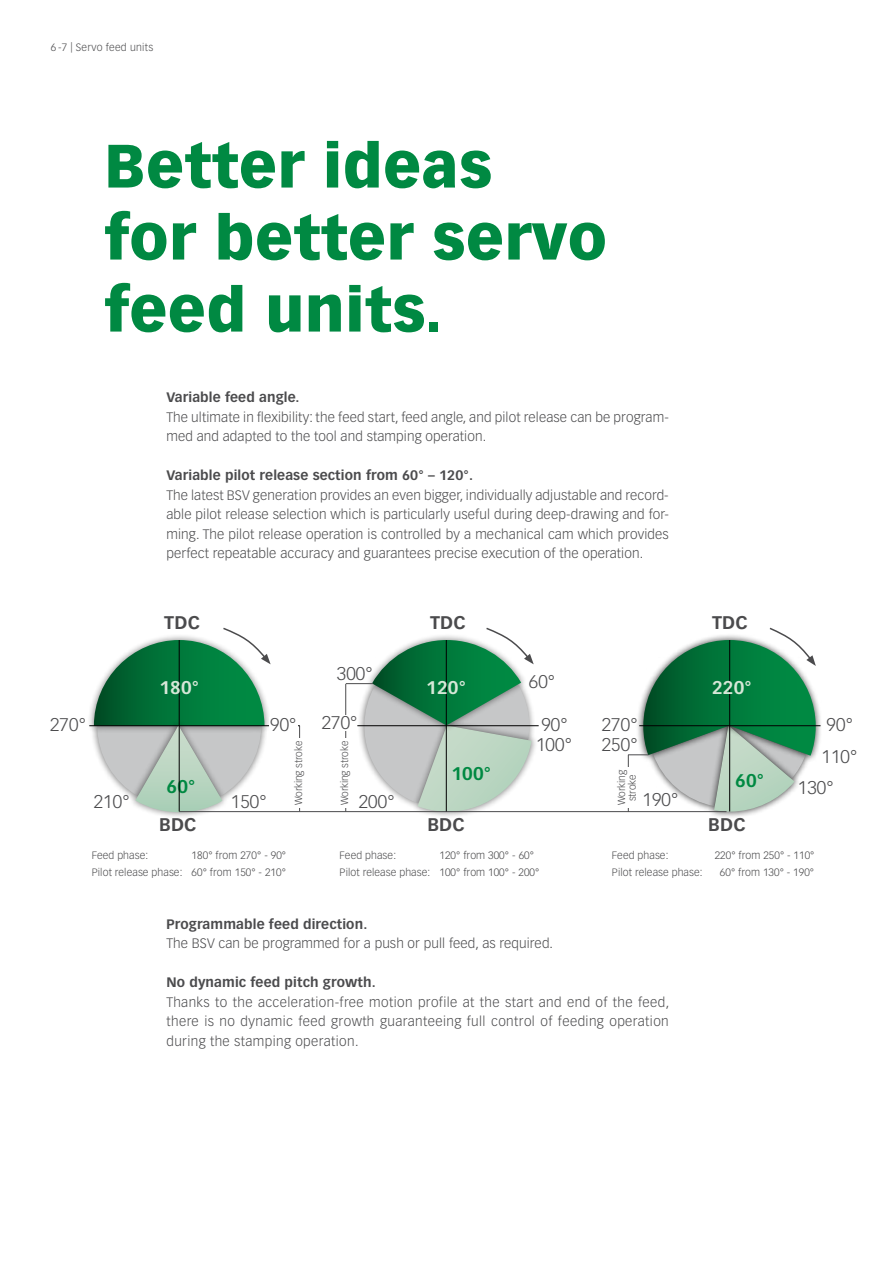
<style>
.page{position:relative;width:893px;height:1263px;background:#fff}
.page>*{position:absolute;margin:0;border:0;box-sizing:border-box;transform-origin:0 0}
.t1{font:900 60px/72px "Vectora LT Std";letter-spacing:.01em;color:#008942}
.t2{font:300 18px/31px "Vectora LT Std";letter-spacing:.01em;color:#4b4b4d}
.t3{font:700 18px "Vectora LT Std";letter-spacing:.01em;color:#4b4b4d}
.t4{font:700 18px "Vectora LT Std";letter-spacing:.01em;color:#d6e7d7}
.t5{font:700 18px "Vectora LT Std";letter-spacing:.01em;color:#008942}
.t6{font:300 13.5px/19.5px "Vectora LT Std";letter-spacing:.01em;color:#4b4b4d;text-align:justify}
.t7{font:700 13.5px "Vectora LT Std";letter-spacing:.01em;color:#4b4b4d}
.t8{font:300 10.5px/17px "Vectora LT Std";letter-spacing:.01em;color:#4b4b4d;text-align:right}
.t9{font:300 10.2px/10.5px "Vectora LT Std";letter-spacing:-.01em;color:#4b4b4d;text-align:center}
</style>
<div class="page">
<div style="left:708px;top:719px;width:93px;height:99px;background:#000;opacity:.75"></div>
<div style="left:636px;top:633px;width:186px;height:129px;background:#000;opacity:.75"></div>
<svg style="left:628px;top:627px;width:188px;height:185px"></svg>
<div style="left:412px;top:719px;width:126px;height:99px;background:#000;opacity:.5"></div>
<hr style="left:345px;top:684px;width:1px;height:128px;background:#4b4b4d">
<svg style="left:346px;top:627px;width:188px;height:184px"></svg>
<div style="left:86px;top:633px;width:185px;height:100px;background:#000;opacity:.5"></div>
<div style="left:129px;top:720px;width:99px;height:99px;background:#000;opacity:.5"></div>
<div style="left:322px;top:715px;width:35px;height:16px;background:#fff"></div>
<hr style="left:299px;top:726px;width:1px;height:85px;background:#4b4b4d">
<div style="left:294px;top:738px;width:9px;height:70px;background:#fff"></div>
<div style="left:340px;top:738px;width:9px;height:70px;background:#fff"></div>
<div style="left:617px;top:767px;width:19px;height:41px;background:#fff"></div>
<svg style="left:94px;top:627px;width:177px;height:185px"></svg>
<hr style="left:179px;top:811px;width:547px;height:1px;background:#4b4b4d">
<hr style="left:179px;top:640px;width:1px;height:171px;background:#000">
<hr style="left:89px;top:725px;width:211px;height:1px;background:#000">
<hr style="left:357px;top:725px;width:182px;height:1px;background:#000">
<hr style="left:639px;top:725px;width:181px;height:1px;background:#000">
<hr style="left:446px;top:640px;width:1px;height:171px;background:#000">
<hr style="left:729px;top:640px;width:1px;height:171px;background:#000">
<div style="left:269px;top:717px;width:29px;height:14px;background:#fff"></div>
<p class="t8" style="left:51px;top:39px;width:104px">6 -7 | Servo feed units</p>
<h1 class="t1" style="left:104px;top:130px;width:504px">Better ideas<br>for better servo feed units.</h1>
<p class="t7" style="left:166px;top:389px;width:134px">Variable feed angle.</p>
<p class="t6" style="left:166px;top:407px;width:504px">The ultimate in flexibility: the feed start, feed angle, and pilot release can be program&shy;med and adapted to the tool and stamping operation.</p>
<p class="t7" style="left:166px;top:467px;width:308px">Variable pilot release section from 60° – 120°.</p>
<p class="t6" style="left:166px;top:485px;width:504px">The latest BSV generation provides an even bigger, individually adjustable and record&shy;able pilot release selection which is particularly useful during deep-drawing and for&shy;ming. The pilot release operation is controlled by a mechanical cam which provides perfect repeatable accuracy and guarantees precise execution of the operation.</p>
<h2 class="t3" style="left:164px;top:612px;width:37px">TDC</h2>
<h2 class="t3" style="left:430px;top:612px;width:37px">TDC</h2>
<h2 class="t3" style="left:712px;top:612px;width:37px">TDC</h2>
<h2 class="t2" style="left:337px;top:659px;width:37px">300°</h2>
<h2 class="t2" style="left:529px;top:666px;width:28px">60°</h2>
<h2 class="t4" style="left:159px;top:677px;width:41px">180°</h2>
<h2 class="t4" style="left:426px;top:677px;width:41px">120°</h2>
<h2 class="t4" style="left:712px;top:677px;width:41px">220°</h2>
<h2 class="t2" style="left:270px;top:710px;width:28px">90°</h2>
<h2 class="t2" style="left:50px;top:710px;width:37px">270°</h2>
<h2 class="t2" style="left:322px;top:708px;width:37px">270°</h2>
<h2 class="t2" style="left:541px;top:710px;width:28px">90°</h2>
<h2 class="t2" style="left:602px;top:710px;width:37px">270°</h2>
<h2 class="t2" style="left:827px;top:710px;width:28px">90°</h2>
<h2 class="t2" style="left:94px;top:787px;width:37px">210°</h2>
<h2 class="t5" style="left:167px;top:775px;width:30px">60°</h2>
<h2 class="t3" style="left:159px;top:814px;width:39px">BDC</h2>
<h2 class="t2" style="left:231px;top:787px;width:37px">150°</h2>
<p class="t9" style="left:294px;top:805px;width:66px;rotate:-90deg">Working stroke</p>
<p class="t9" style="left:340px;top:805px;width:66px;rotate:-90deg">Working stroke</p>
<h2 class="t2" style="left:359px;top:787px;width:37px">200°</h2>
<h2 class="t5" style="left:451px;top:763px;width:41px">100°</h2>
<h2 class="t3" style="left:427px;top:814px;width:39px">BDC</h2>
<h2 class="t2" style="left:536px;top:729px;width:37px">100°</h2>
<h2 class="t2" style="left:602px;top:729px;width:37px">250°</h2>
<p class="t9" style="left:616px;top:805px;width:37px;rotate:-90deg">Working stroke</p>
<h2 class="t2" style="left:643px;top:784px;width:37px">190°</h2>
<h2 class="t5" style="left:735px;top:769px;width:30px">60°</h2>
<h2 class="t3" style="left:708px;top:814px;width:39px">BDC</h2>
<h2 class="t2" style="left:798px;top:742px;width:61px;text-indent:24px">110°<br>130°</h2>
<p class="t8" style="left:92px;top:847px;width:196px">180° from 270° - 90°<br>Pilot release phase: 60° from 150° - 210°</p>
<p class="t8" style="left:340px;top:847px;width:58px">Feed phase:</p>
<p class="t8" style="left:340px;top:847px;width:201px;text-align:left;text-indent:100px">120° from 300° - 60°<br>Pilot release phase: 100° from 100° - 200°</p>
<p class="t8" style="left:612px;top:847px;width:58px">Feed phase:</p>
<p class="t8" style="left:715px;top:847px;width:101px">220° from 250° - 110°</p>
<p class="t8" style="left:92px;top:847px;width:58px">Feed phase:</p>
<p class="t8" style="left:612px;top:864px;width:92px">Pilot release phase:</p>
<p class="t8" style="left:720px;top:864px;width:96px">60° from 130° - 190°</p>
<p class="t7" style="left:166px;top:915px;width:202px">Programmable feed direction.</p>
<p class="t6" style="left:166px;top:934px;width:388px">The BSV can be programmed for a push or pull feed, as required.</p>
<p class="t7" style="left:166px;top:974px;width:211px">No dynamic feed pitch growth.</p>
<p class="t6" style="left:166px;top:992px;width:504px">Thanks to the acceleration-free motion profile at the start and end of the feed, there is no dynamic feed growth guaranteeing full control of feeding operation during the stamping operation.</p>
</div>
